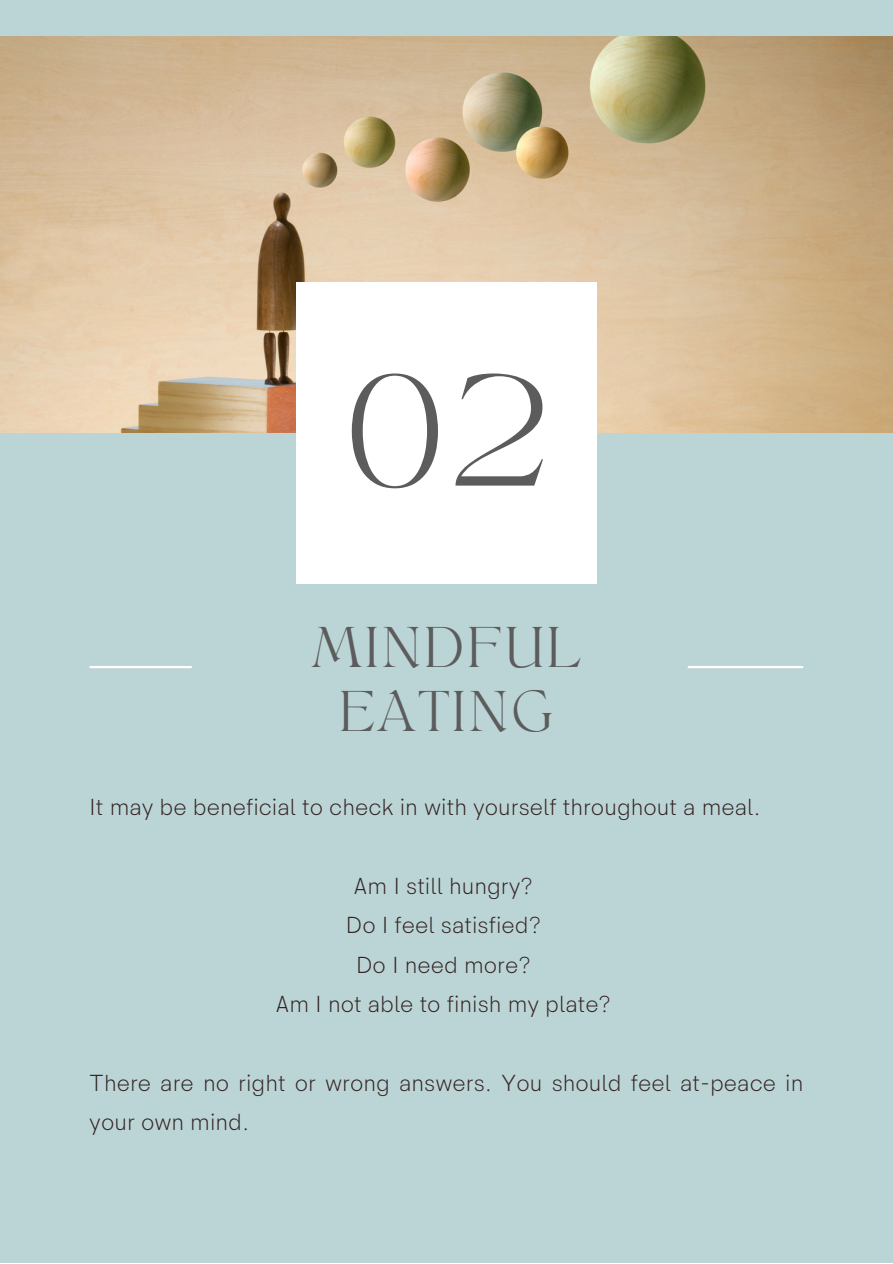
<style>
.page{position:relative;width:893px;height:1264px;background:#fff}
.page>*{position:absolute;margin:0;border:0;box-sizing:border-box;transform-origin:0 0}
.t1{font:109.35px "TANAEGEAN";color:#5c5c5c}
.t2{font:40.05px/64.1px "TANAEGEAN";letter-spacing:.085em;color:#5c5c5c;text-align:center}
.t3{font:300 23.4px/39.3px "HK Sentiments";color:#332322}
</style>
<div class="page">
<div style="left:0;top:0;width:892px;height:1262px;background:#bbd4d5"></div>
<img style="left:0;top:37px;width:892px;height:396px">
<hr style="left:90px;top:666px;width:101px;height:2px;background:#fff">
<hr style="left:688px;top:666px;width:114px;height:2px;background:#fff">
<div style="left:296px;top:282px;width:300px;height:301px;background:#fff"></div>
<p class="t1" style="left:345px;top:369px;width:204px">02</p>
<p class="t2" style="left:312px;top:621px;width:270px">MINDFUL<br>EATING</p>
<p class="t3" style="left:89px;top:788px;width:673px">It may be beneficial to check in with yourself throughout a meal.</p>
<p class="t3" style="left:353px;top:867px;width:181px">Am I still hungry?</p>
<p class="t3" style="left:345px;top:906px;width:197px">Do I feel satisfied?</p>
<p class="t3" style="left:356px;top:945px;width:176px">Do I need more?</p>
<p class="t3" style="left:275px;top:985px;width:337px">Am I not able to finish my plate?</p>
<p class="t3" style="left:89px;top:1063px;width:715px">There are no right or wrong answers. You should feel at-peace in your own mind.</p>
</div>
